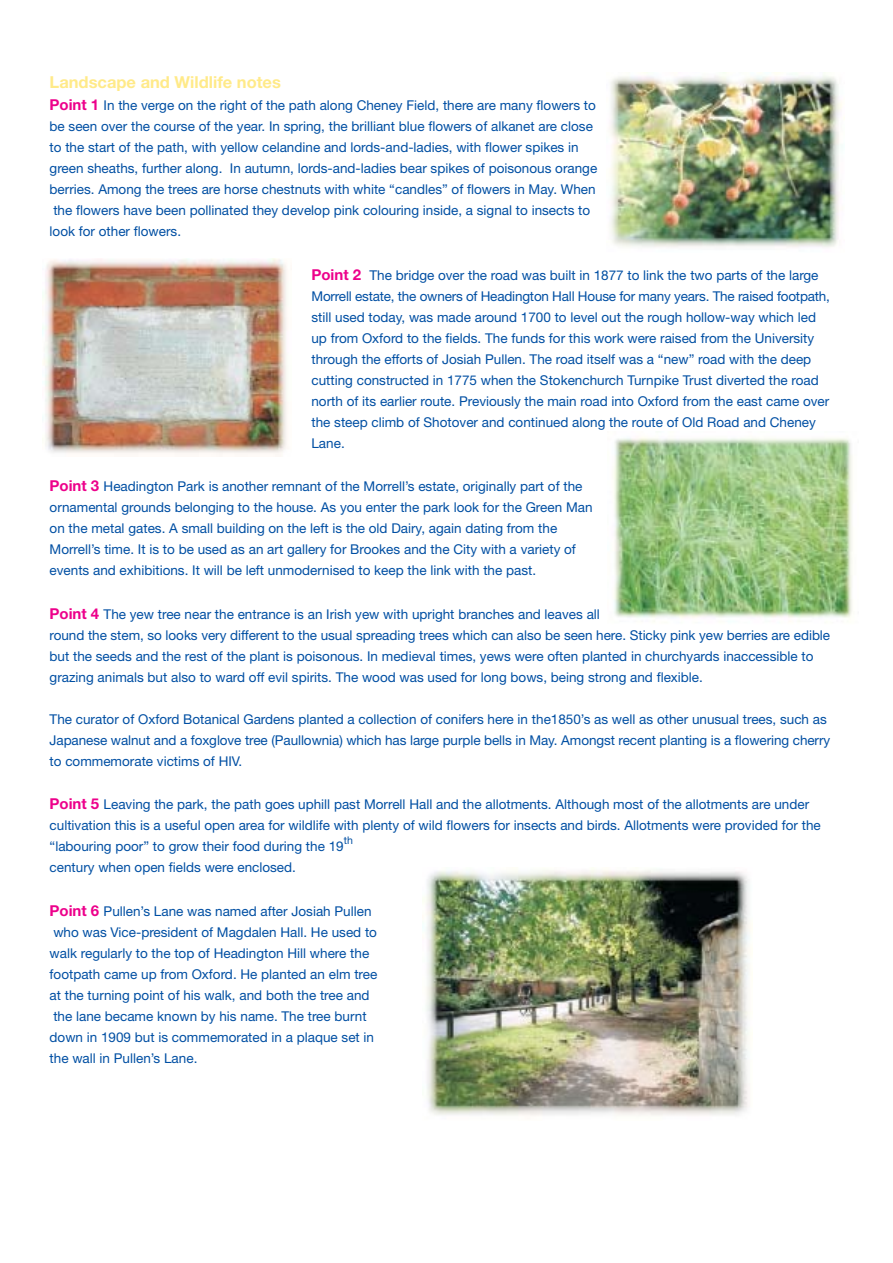
<style>
.page{position:relative;width:893px;height:1263px;background:#fff}
.page>*{position:absolute;margin:0;border:0;box-sizing:border-box;transform-origin:0 0}
.t1{font:700 16.5px "Helvetica Neue";color:#ffea89}
.t2{font:13.5px/21px "Helvetica Neue";color:#004fa3}
.t3{font:10.5px "Helvetica Neue";color:#004fa3}
.s1{font-weight:700;font-size:15px;color:#ed008b}
</style>
<div class="page">
<img style="left:613px;top:437px;width:239px;height:185px">
<img style="left:423px;top:869px;width:327px;height:247px">
<img style="left:610px;top:72px;width:232px;height:175px">
<img style="left:42px;top:258px;width:245px;height:197px">
<p class="t1" style="left:50px;top:76px;width:233px">Landscape and Wildlife notes</p>
<p class="t2" style="left:50px;top:96px;width:549px"><span class="s1">Point 1</span> In the verge on the right of the path along Cheney Field, there are many flowers to be seen over the course of the year. In spring, the brilliant blue flowers of alkanet are close to the start of the path, with yellow celandine and lords-and-ladies, with flower spikes in green sheaths, further along. In autumn, lords-and-ladies bear spikes of poisonous orange berries. Among the trees are horse chestnuts with white “candles” of flowers in May. When the flowers have been pollinated they develop pink colouring inside, a signal to insects to look for other flowers.</p>
<p class="t2" style="left:311px;top:266px;width:520px"><span class="s1">Point 2</span> The bridge over the road was built in 1877 to link the two parts of the large Morrell estate, the owners of Headington Hall House for many years. The raised footpath, still used today, was made around 1700 to level out the rough hollow-way which led up from Oxford to the fields. The funds for this work were raised from the University through the efforts of Josiah Pullen. The road itself was a “new” road with the deep cutting constructed in 1775 when the Stokenchurch Turnpike Trust diverted the road north of its earlier route. Previously the main road into Oxford from the east came over the steep climb of Shotover and continued along the route of Old Road and Cheney Lane.</p>
<p class="t2" style="left:50px;top:477px;width:544px"><span class="s1">Point 3</span> Headington Park is another remnant of the Morrell’s estate, originally part of the ornamental grounds belonging to the house. As you enter the park look for the Green Man on the metal gates. A small building on the left is the old Dairy, again dating from the Morrell’s time. It is to be used as an art gallery for Brookes and the City with a variety of events and exhibitions. It will be left unmodernised to keep the link with the past.</p>
<p class="t2" style="left:50px;top:605px;width:782px"><span class="s1">Point 4</span> The yew tree near the entrance is an Irish yew with upright branches and leaves all<br>round the stem, so looks very different to the usual spreading trees which can also be seen here. Sticky pink yew berries are edible but the seeds and the rest of the plant is poisonous. In medieval times, yews were often planted in churchyards inaccessible to grazing animals but also to ward off evil spirits. The wood was used for long bows, being strong and flexible.</p>
<p class="t2" style="left:50px;top:710px;width:782px">The curator of Oxford Botanical Gardens planted a collection of conifers here in the1850’s as well as other unusual trees, such as<br>Japanese walnut and a foxglove tree (Paullownia) which has large purple bells in May. Amongst recent planting is a flowering cherry to commemorate victims of HIV.</p>
<p class="t2" style="left:50px;top:795px;width:772px"><span class="s1">Point 5</span> Leaving the park, the path goes uphill past Morrell Hall and the allotments. Although most of the allotments are under cultivation this is a useful open area for wildlife with plenty of wild flowers for insects and birds. Allotments were provided for the “labouring poor” to grow their food during the 19</p>
<p class="t3" style="left:344px;top:837px;width:11px">th</p>
<p class="t2" style="left:50px;top:858px;width:248px">century when open fields were enclosed.</p>
<p class="t2" style="left:50px;top:902px;width:329px"><span class="s1">Point 6</span> Pullen’s Lane was named after Josiah Pullen who was Vice-president of Magdalen Hall. He used to walk regularly to the top of Headington Hill where the footpath came up from Oxford. He planted an elm tree at the turning point of his walk, and both the tree and the lane became known by his name. The tree burnt down in 1909 but is commemorated in a plaque set in the wall in Pullen’s Lane.</p>
</div>
